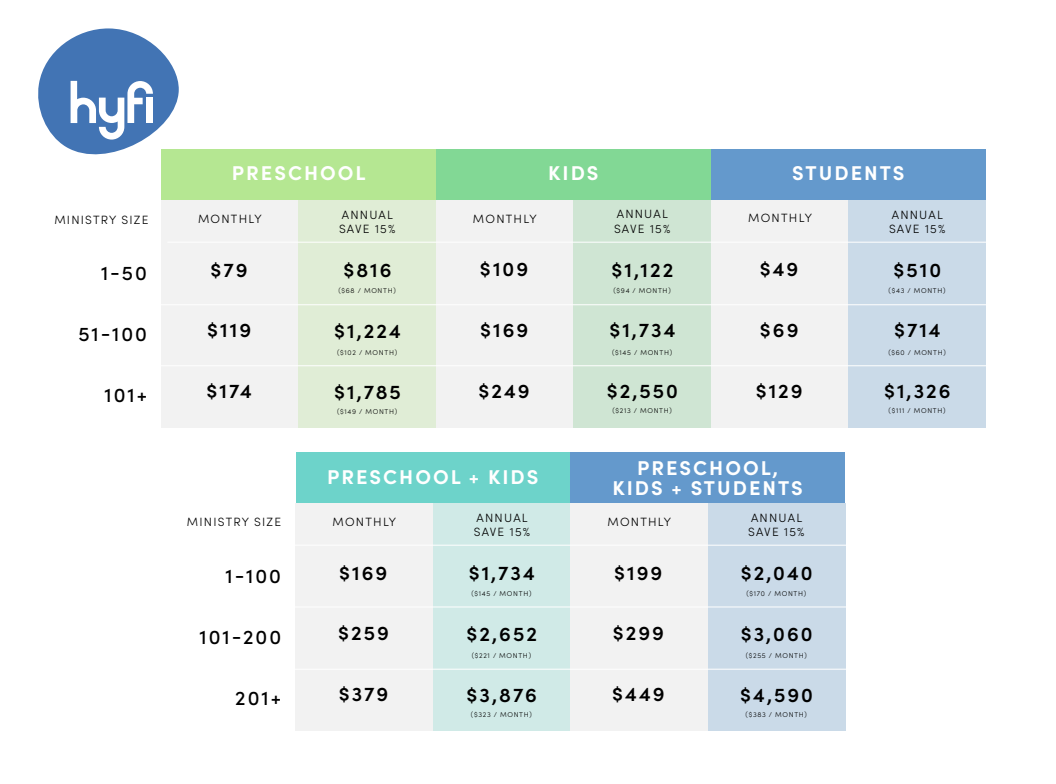
<style>
.page{position:relative;width:1056px;height:784px;background:#fff}
.page>*{position:absolute;margin:0;border:0;box-sizing:border-box;transform-origin:0 0}
.t1{font:600 20px "Sofia Pro";letter-spacing:.1em;color:#000}
.t2{font:700 20px/20px "Sofia Pro";letter-spacing:.1em;color:#fff;text-align:center}
.t3{font:500 20px "Sofia Pro";letter-spacing:.1em;color:#000}
.t4{font:300 12px/14.4px "Sofia Pro";letter-spacing:.1em;color:#000}
.t5{font:300 7px "Sofia Pro";letter-spacing:.1em;color:#000}
</style>
<div class="page">
<div style="left:161px;top:200px;width:138px;height:61px;background:#f2f2f2"></div>
<div style="left:298px;top:200px;width:138px;height:62px;background:#e0edd6"></div>
<div style="left:161px;top:242px;width:138px;height:62px;background:#f2f2f2"></div>
<div style="left:298px;top:242px;width:138px;height:62px;background:#e0edd6"></div>
<div style="left:161px;top:304px;width:138px;height:62px;background:#f2f2f2"></div>
<div style="left:298px;top:304px;width:138px;height:62px;background:#e0edd6"></div>
<div style="left:161px;top:366px;width:138px;height:62px;background:#f2f2f2"></div>
<div style="left:298px;top:366px;width:138px;height:62px;background:#e0edd6"></div>
<div style="left:161px;top:150px;width:275px;height:50px;background:#b5e792"></div>
<div style="left:436px;top:199px;width:138px;height:62px;background:#f2f2f2"></div>
<div style="left:573px;top:200px;width:138px;height:61px;background:#cfe5d3"></div>
<div style="left:436px;top:242px;width:138px;height:62px;background:#f2f2f2"></div>
<div style="left:573px;top:242px;width:138px;height:62px;background:#cfe5d3"></div>
<div style="left:436px;top:304px;width:138px;height:62px;background:#f2f2f2"></div>
<div style="left:573px;top:304px;width:138px;height:62px;background:#cfe5d3"></div>
<div style="left:436px;top:366px;width:138px;height:61px;background:#f2f2f2"></div>
<div style="left:573px;top:366px;width:138px;height:61px;background:#cfe5d3"></div>
<div style="left:436px;top:150px;width:275px;height:50px;background:#82d895"></div>
<div style="left:295px;top:503px;width:138px;height:61px;background:#f2f2f2"></div>
<div style="left:432px;top:503px;width:138px;height:62px;background:#d0eae7"></div>
<div style="left:295px;top:545px;width:138px;height:62px;background:#f2f2f2"></div>
<div style="left:432px;top:545px;width:138px;height:62px;background:#d0eae7"></div>
<div style="left:295px;top:607px;width:138px;height:62px;background:#f2f2f2"></div>
<div style="left:432px;top:607px;width:138px;height:62px;background:#d0eae7"></div>
<div style="left:295px;top:669px;width:138px;height:62px;background:#f2f2f2"></div>
<div style="left:432px;top:669px;width:138px;height:62px;background:#d0eae7"></div>
<div style="left:295px;top:453px;width:275px;height:50px;background:#6dd3ca"></div>
<div style="left:570px;top:503px;width:138px;height:61px;background:#f2f2f2"></div>
<div style="left:707px;top:503px;width:138px;height:62px;background:#cadae8"></div>
<div style="left:570px;top:545px;width:138px;height:62px;background:#f2f2f2"></div>
<div style="left:707px;top:545px;width:138px;height:62px;background:#cadae8"></div>
<div style="left:570px;top:607px;width:138px;height:62px;background:#f2f2f2"></div>
<div style="left:707px;top:607px;width:138px;height:62px;background:#cadae8"></div>
<div style="left:570px;top:669px;width:138px;height:62px;background:#f2f2f2"></div>
<div style="left:707px;top:669px;width:138px;height:62px;background:#cadae8"></div>
<div style="left:570px;top:453px;width:275px;height:50px;background:#6499cc"></div>
<hr style="left:286px;top:544px;width:585px;height:2px;background:#fff">
<hr style="left:287px;top:606px;width:574px;height:1px;background:#fff">
<hr style="left:278px;top:668px;width:593px;height:1px;background:#fff">
<svg style="left:38px;top:28px;width:141px;height:127px"></svg>
<div style="left:711px;top:199px;width:137px;height:62px;background:#f2f2f2"></div>
<div style="left:848px;top:200px;width:137px;height:61px;background:#cadae8"></div>
<div style="left:711px;top:242px;width:137px;height:62px;background:#f2f2f2"></div>
<div style="left:848px;top:242px;width:137px;height:62px;background:#cadae8"></div>
<div style="left:711px;top:304px;width:137px;height:62px;background:#f2f2f2"></div>
<div style="left:848px;top:304px;width:138px;height:62px;background:#cadae8"></div>
<div style="left:711px;top:366px;width:137px;height:61px;background:#f2f2f2"></div>
<div style="left:848px;top:366px;width:138px;height:61px;background:#cadae8"></div>
<div style="left:711px;top:150px;width:274px;height:50px;background:#6499cc"></div>
<hr style="left:167px;top:242px;width:830px;height:1px;background:#fff">
<hr style="left:160px;top:304px;width:843px;height:1px;background:#fff">
<hr style="left:148px;top:365px;width:854px;height:1px;background:#fff">
<h1 class="t2" style="left:232px;top:162px;width:135px">PRESCHOOL</h1>
<h1 class="t2" style="left:548px;top:162px;width:52px">KIDS</h1>
<h1 class="t2" style="left:792px;top:162px;width:114px">STUDENTS</h1>
<h2 class="t4" style="left:54px;top:212px;width:96px">MINISTRY SIZE</h2>
<h1 class="t3" style="left:101px;top:258px;width:47px">1-50</h1>
<h2 class="t4" style="left:198px;top:211px;width:65px">MONTHLY</h2>
<h2 class="t4" style="left:473px;top:211px;width:65px">MONTHLY</h2>
<h2 class="t4" style="left:613px;top:206px;width:58px">ANNUAL<br>SAVE 15%</h2>
<h2 class="t4" style="left:339px;top:207px;width:58px">ANNUAL<br>SAVE 15%</h2>
<h1 class="t1" style="left:210px;top:254px;width:39px">$79</h1>
<h1 class="t1" style="left:343px;top:255px;width:50px">$816</h1>
<h1 class="t1" style="left:480px;top:254px;width:50px">$109</h1>
<h1 class="t1" style="left:611px;top:254px;width:63px">$1,122</h1>
<h2 class="t4" style="left:748px;top:210px;width:65px">MONTHLY</h2>
<h1 class="t1" style="left:759px;top:254px;width:40px">$49</h1>
<h2 class="t4" style="left:888px;top:206px;width:58px">ANNUAL<br>SAVE 15%</h2>
<h1 class="t1" style="left:893px;top:254px;width:49px">$510</h1>
<p class="t5" style="left:338px;top:285px;width:59px">($68 / MONTH)</p>
<p class="t5" style="left:613px;top:285px;width:59px">($94 / MONTH)</p>
<p class="t5" style="left:888px;top:285px;width:58px">($43 / MONTH)</p>
<h1 class="t3" style="left:78px;top:319px;width:70px">51-100</h1>
<h1 class="t1" style="left:207px;top:315px;width:45px">$119</h1>
<h1 class="t1" style="left:334px;top:315px;width:68px">$1,224</h1>
<h1 class="t1" style="left:480px;top:315px;width:50px">$169</h1>
<h1 class="t1" style="left:609px;top:315px;width:68px">$1,734</h1>
<h1 class="t1" style="left:759px;top:315px;width:40px">$69</h1>
<h1 class="t1" style="left:893px;top:315px;width:48px">$714</h1>
<p class="t5" style="left:337px;top:347px;width:61px">($102 / MONTH)</p>
<p class="t5" style="left:612px;top:347px;width:62px">($145 / MONTH)</p>
<p class="t5" style="left:888px;top:347px;width:59px">($60 / MONTH)</p>
<h1 class="t3" style="left:104px;top:380px;width:44px">101+</h1>
<h1 class="t1" style="left:206px;top:376px;width:47px">$174</h1>
<h1 class="t1" style="left:334px;top:376px;width:68px">$1,785</h1>
<h1 class="t1" style="left:478px;top:376px;width:53px">$249</h1>
<h1 class="t1" style="left:606px;top:376px;width:73px">$2,550</h1>
<h1 class="t1" style="left:755px;top:376px;width:48px">$129</h1>
<h1 class="t1" style="left:883px;top:376px;width:68px">$1,326</h1>
<p class="t5" style="left:337px;top:406px;width:62px">($149 / MONTH)</p>
<p class="t5" style="left:612px;top:406px;width:61px">($213 / MONTH)</p>
<p class="t5" style="left:888px;top:406px;width:58px">($111 / MONTH)</p>
<h1 class="t2" style="left:327px;top:465px;width:213px">PRESCHOOL + KIDS</h1>
<h1 class="t2" style="left:612px;top:456px;width:192px">PRESCHOOL,<br>KIDS + STUDENTS</h1>
<h2 class="t4" style="left:187px;top:514px;width:96px">MINISTRY SIZE</h2>
<h1 class="t3" style="left:225px;top:561px;width:57px">1-100</h1>
<h2 class="t4" style="left:332px;top:513px;width:65px">MONTHLY</h2>
<h1 class="t1" style="left:339px;top:557px;width:50px">$169</h1>
<h2 class="t4" style="left:473px;top:510px;width:58px">ANNUAL<br>SAVE 15%</h2>
<h2 class="t4" style="left:748px;top:510px;width:58px">ANNUAL<br>SAVE 15%</h2>
<h2 class="t4" style="left:607px;top:513px;width:65px">MONTHLY</h2>
<h1 class="t1" style="left:614px;top:557px;width:50px">$199</h1>
<h1 class="t1" style="left:740px;top:558px;width:73px">$2,040</h1>
<h1 class="t1" style="left:468px;top:558px;width:68px">$1,734</h1>
<p class="t5" style="left:471px;top:588px;width:62px">($145 / MONTH)</p>
<p class="t5" style="left:746px;top:588px;width:61px">($170 / MONTH)</p>
<h1 class="t3" style="left:199px;top:622px;width:83px">101-200</h1>
<h1 class="t1" style="left:338px;top:618px;width:52px">$259</h1>
<h1 class="t1" style="left:466px;top:618px;width:72px">$2,652</h1>
<h1 class="t1" style="left:612px;top:618px;width:53px">$299</h1>
<h1 class="t1" style="left:740px;top:618px;width:73px">$3,060</h1>
<p class="t5" style="left:471px;top:650px;width:61px">($221 / MONTH)</p>
<p class="t5" style="left:745px;top:650px;width:63px">($255 / MONTH)</p>
<h1 class="t3" style="left:235px;top:683px;width:47px">201+</h1>
<h1 class="t1" style="left:338px;top:679px;width:51px">$379</h1>
<h1 class="t1" style="left:466px;top:679px;width:72px">$3,876</h1>
<h1 class="t1" style="left:612px;top:679px;width:54px">$449</h1>
<h1 class="t1" style="left:740px;top:679px;width:74px">$4,590</h1>
<p class="t5" style="left:471px;top:709px;width:62px">($323 / MONTH)</p>
<p class="t5" style="left:745px;top:709px;width:63px">($383 / MONTH)</p>
</div>
